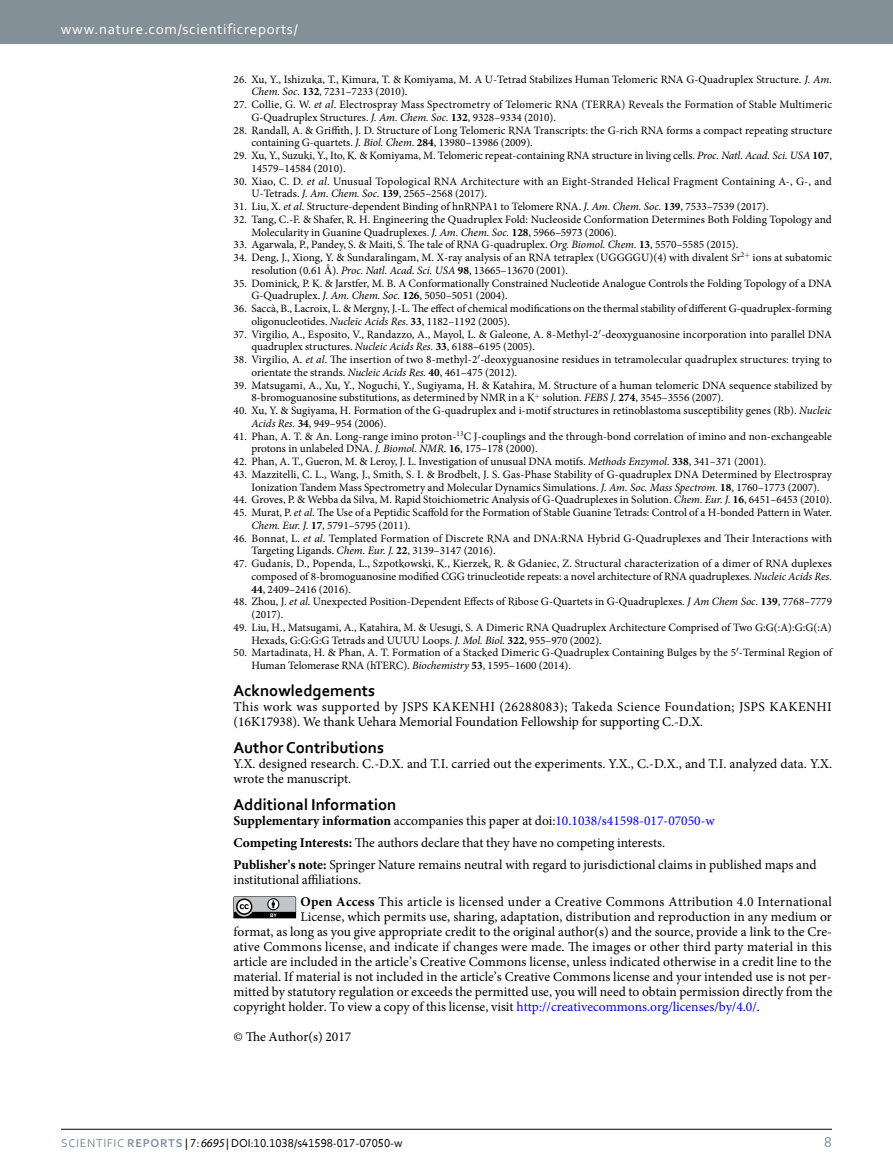
<style>
.page{position:relative;width:893px;height:1174px;background:#fff}
.page>*{position:absolute;margin:0;border:0;box-sizing:border-box;transform-origin:0 0}
.t1{font:700 16.5px "Corbel";color:#000}
.t2{font:15px "Corbel 2";letter-spacing:.045em;color:#fff}
.t3{font:15px "Corbel 2";color:#839097}
.t4{font:13.5px/15px "Minion Pro";color:#000}
.t5{font:13.5px/21.8px "Minion Pro";letter-spacing:.02em;color:#000}
.t6{font:12px "Corbel";color:#000}
.t7{font:11.25px/12.8px "Minion Pro";color:#000}
.s1{font-style:italic}
.s2{font-weight:700}
.s3{font-family:"STIX General"}
.s4{color:#00f}
.s5{font-family:"Corbel 2";color:#839097}
.s6{font-family:"Corbel Bold 2";color:#839097}
.s7{font-family:"Myriad Pro";font-style:italic}
</style>
<div class="page">
<div style="left:0;top:0;width:893px;height:43px;background:#839097"></div>
<hr style="left:61px;top:1129px;width:771px;height:1px;background:#000">
<svg style="left:233px;top:896px;width:63px;height:22px"></svg>
<h2 class="t2" style="left:61px;top:19px;width:238px">www.nature.com/scientificreports/</h2>
<p class="t7" style="left:251px;top:73px;width:582px;text-indent:-18px">26. Xu, Y., Ishizuka, T., Kimura, T. &amp; Komiyama, M. A U-Tetrad Stabilizes Human Telomeric RNA G-Quadruplex Structure. <span class="s1">J. Am.<br>Chem. Soc.</span> <span class="s2">132</span>, 7231–7233 (2010).</p>
<p class="t7" style="left:251px;top:98px;width:582px;text-indent:-18px">27. Collie, G. W. <span class="s1">et al</span>. Electrospray Mass Spectrometry of Telomeric RNA (TERRA) Reveals the Formation of Stable Multimeric<br>G-Quadruplex Structures. <span class="s1">J. Am. Chem. Soc.</span> <span class="s2">132</span>, 9328–9334 (2010).</p>
<p class="t7" style="left:251px;top:124px;width:582px;text-indent:-18px">28. Randall, A. &amp; Griffith, J. D. Structure of Long Telomeric RNA Transcripts: the G-rich RNA forms a compact repeating structure containing G-quartets. <span class="s1">J. Biol. Chem.</span> <span class="s2">284</span>, 13980–13986 (2009).</p>
<p class="t7" style="left:251px;top:149px;width:582px;text-indent:-18px">29. Xu, Y., Suzuki, Y., Ito, K. &amp; Komiyama, M. Telomeric repeat-containing RNA structure in living cells. <span class="s1">Proc. Natl. Acad. Sci. USA</span> <span class="s2">107</span>,<br>14579–14584 (2010).</p>
<p class="t7" style="left:251px;top:175px;width:582px;text-indent:-18px">30. Xiao, C. D. <span class="s1">et al</span>. Unusual Topological RNA Architecture with an Eight-Stranded Helical Fragment Containing A-, G-, and<br>U-Tetrads. <span class="s1">J. Am. Chem. Soc.</span> <span class="s2">139</span>, 2565–2568 (2017).</p>
<p class="t7" style="left:234px;top:200px;width:537px">31. Liu, X. <span class="s1">et al</span>. Structure-dependent Binding of hnRNPA1 to Telomere RNA. <span class="s1">J. Am. Chem. Soc.</span> <span class="s2">139</span>, 7533–7539 (2017).</p>
<p class="t7" style="left:251px;top:213px;width:582px;text-indent:-18px">32. Tang, C.-F. &amp; Shafer, R. H. Engineering the Quadruplex Fold: Nucleoside Conformation Determines Both Folding Topology and<br>Molecularity in Guanine Quadruplexes. <span class="s1">J. Am. Chem. Soc.</span> <span class="s2">128</span>, 5966–5973 (2006).</p>
<p class="t7" style="left:234px;top:238px;width:506px">33. Agarwala, P., Pandey, S. &amp; Maiti, S. The tale of RNA G-quadruplex. <span class="s1">Org. Biomol. Chem.</span> <span class="s2">13</span>, 5570–5585 (2015).</p>
<p class="t7" style="left:251px;top:251px;width:582px;text-indent:-18px">34. Deng, J., Xiong, Y. &amp; Sundaralingam, M. X-ray analysis of an RNA tetraplex (UGGGGU)(4) with divalent Sr<sup>2</sup> ions at subatomic resolution (0.61 <span class="s3">Å</span>). <span class="s1">Proc. Natl. Acad. Sci. USA</span> <span class="s2">98</span>, 13665–13670 (2001).</p>
<p class="t7" style="left:251px;top:277px;width:582px;text-indent:-18px">35. Dominick, P. K. &amp; Jarstfer, M. B. A Conformationally Constrained Nucleotide Analogue Controls the Folding Topology of a DNA<br>G-Quadruplex. <span class="s1">J. Am. Chem. Soc.</span> <span class="s2">126</span>, 5050–5051 (2004).</p>
<p class="t7" style="left:251px;top:302px;width:582px;text-indent:-18px">36. Saccà, B., Lacroix, L. &amp; Mergny, J.-L. The effect of chemical modifications on the thermal stability of different G-quadruplex-forming oligonucleotides. <span class="s1">Nucleic Acids Res.</span> <span class="s2">33</span>, 1182–1192 (2005).</p>
<p class="t7" style="left:251px;top:328px;width:582px;text-indent:-18px">37. Virgilio, A., Esposito, V., Randazzo, A., Mayol, L. &amp; Galeone, A. 8-Methyl-2 -deoxyguanosine incorporation into parallel DNA quadruplex structures. <span class="s1">Nucleic Acids Res.</span> <span class="s2">33</span>, 6188–6195 (2005).</p>
<p class="t7" style="left:251px;top:353px;width:582px;text-indent:-18px">38. Virgilio, A. <span class="s1">et al</span>. The insertion of two 8-methyl-2 -deoxyguanosine residues in tetramolecular quadruplex structures: trying to orientate the strands. <span class="s1">Nucleic Acids Res.</span> <span class="s2">40</span>, 461–475 (2012).</p>
<p class="t7" style="left:251px;top:379px;width:582px;text-indent:-18px">39. Matsugami, A., Xu, Y., Noguchi, Y., Sugiyama, H. &amp; Katahira, M. Structure of a human telomeric DNA sequence stabilized by<br>8-bromoguanosine substitutions, as determined by NMR in a K solution. <span class="s1">FEBS J.</span> <span class="s2">274</span>, 3545–3556 (2007).</p>
<p class="t7" style="left:251px;top:404px;width:582px;text-indent:-18px">40. Xu, Y. &amp; Sugiyama, H. Formation of the G-quadruplex and i-motif structures in retinoblastoma susceptibility genes (Rb). <span class="s1">Nucleic<br>Acids Res.</span> <span class="s2">34</span>, 949–954 (2006).</p>
<p class="t7" style="left:251px;top:430px;width:582px;text-indent:-18px">41. Phan, A. T. &amp; An. Long-range imino proton-<sup>13</sup>C J-couplings and the through-bond correlation of imino and non-exchangeable protons in unlabeled DNA. <span class="s1">J. Biomol. NMR.</span> <span class="s2">16</span>, 175–178 (2000).</p>
<p class="t7" style="left:234px;top:455px;width:534px">42. Phan, A. T., Gueron, M. &amp; Leroy, J. L. Investigation of unusual DNA motifs. <span class="s1">Methods Enzymol.</span> <span class="s2">338</span>, 341–371 (2001).</p>
<p class="t7" style="left:234px;top:468px;width:600px;text-align:center">43. Mazzitelli, C. L., Wang, J., Smith, S. I. &amp; Brodbelt, J. S. Gas-Phase Stability of G-quadruplex DNA Determined by Electrospray<br>Ionization Tandem Mass Spectrometry and Molecular Dynamics Simulations. <span class="s1">J. Am. Soc. Mass Spectrom.</span> <span class="s2">18</span>, 1760–1773 (2007).</p>
<p class="t7" style="left:234px;top:493px;width:600px">44. Groves, P. &amp; Webba da Silva, M. Rapid Stoichiometric Analysis of G-Quadruplexes in Solution. <span class="s1">Chem. Eur. J.</span> <span class="s2">16</span>, 6451–6453 (2010).</p>
<p class="t7" style="left:251px;top:506px;width:582px;text-indent:-18px">45. Murat, P. <span class="s1">et al</span>. The Use of a Peptidic Scaffold for the Formation of Stable Guanine Tetrads: Control of a H-bonded Pattern in Water.<br><span class="s1">Chem. Eur. J.</span> <span class="s2">17</span>, 5791–5795 (2011).</p>
<p class="t7" style="left:251px;top:532px;width:582px;text-indent:-18px">46. Bonnat, L. <span class="s1">et al</span>. Templated Formation of Discrete RNA and DNA:RNA Hybrid G-Quadruplexes and Their Interactions with<br>Targeting Ligands. <span class="s1">Chem. Eur. J.</span> <span class="s2">22</span>, 3139–3147 (2016).</p>
<p class="t7" style="left:251px;top:557px;width:582px;text-align:justify;text-indent:-18px">47. Gudanis, D., Popenda, L., Szpotkowski, K., Kierzek, R. &amp; Gdaniec, Z. Structural characterization of a dimer of RNA duplexes composed of 8-bromoguanosine modified CGG trinucleotide repeats: a novel architecture of RNA quadruplexes. <span class="s1">Nucleic Acids Res.<br></span><span class="s2">44</span>, 2409–2416 (2016).</p>
<p class="t7" style="left:251px;top:595px;width:582px;text-indent:-18px">48. Zhou, J. <span class="s1">et al</span>. Unexpected Position-Dependent Effects of Ribose G-Quartets in G-Quadruplexes. <span class="s1">J Am Chem Soc</span>. <span class="s2">139</span>, 7768–7779 (2017).</p>
<p class="t7" style="left:251px;top:621px;width:582px;text-indent:-18px">49. Liu, H., Matsugami, A., Katahira, M. &amp; Uesugi, S. A Dimeric RNA Quadruplex Architecture Comprised of Two G:G(:A):G:G(:A)<br>Hexads, G:G:G:G Tetrads and UUUU Loops. <span class="s1">J. Mol. Biol.</span> <span class="s2">322</span>, 955–970 (2002).</p>
<p class="t7" style="left:251px;top:646px;width:582px;text-indent:-18px">50. Martadinata, H. &amp; Phan, A. T. Formation of a Stacked Dimeric G-Quadruplex Containing Bulges by the 5 -Terminal Region of<br>Human Telomerase RNA (hTERC). <span class="s1">Biochemistry</span> <span class="s2">53</span>, 1595–1600 (2014).</p>
<h1 class="t1" style="left:233px;top:680px;width:143px">Acknowledgements</h1>
<p class="t4" style="left:233px;top:699px;width:600px">This work was supported by JSPS KAKENHI (26288083); Takeda Science Foundation; JSPS KAKENHI (16K17938). We thank Uehara Memorial Foundation Fellowship for supporting C.-D.X.</p>
<h1 class="t1" style="left:233px;top:737px;width:152px">Author Contributions</h1>
<p class="t4" style="left:233px;top:756px;width:600px">Y.X. designed research. C.-D.X. and T.I. carried out the experiments. Y.X., C.-D.X., and T.I. analyzed data. Y.X. wrote the manuscript.</p>
<h1 class="t1" style="left:233px;top:794px;width:164px">Additional Information</h1>
<p class="t4" style="left:233px;top:810px;width:584px;line-height:21.8px"><span class="s2">Supplementary information</span> accompanies this paper at doi:<span class="s4">10.1038/s41598-017-07050-w<br></span><span class="s2">Competing Interests:</span> The authors declare that they have no competing interests.<br><span class="s2">Publisher's note:</span> Springer Nature remains neutral with regard to jurisdictional claims in published maps and</p>
<p class="t5" style="left:301px;top:868px;width:533px;text-indent:-67px">institutional affiliations.<br><span class="s2">Open Access</span> This article is licensed under a Creative Commons Attribution 4.0 International</p>
<p class="t4" style="left:233px;top:909px;width:601px;text-align:justify;text-indent:67px">License, which permits use, sharing, adaptation, distribution and reproduction in any medium or format, as long as you give appropriate credit to the original author(s) and the source, provide a link to the Cre&shy;ative Commons license, and indicate if changes were made. The images or other third party material in this article are included in the article’s Creative Commons license, unless indicated otherwise in a credit line to the material. If material is not included in the article’s Creative Commons license and your intended use is not per&shy;mitted by statutory regulation or exceeds the permitted use, you will need to obtain permission directly from the copyright holder. To view a copy of this license, visit <span class="s4">http://creativecommons.org/licenses/by/4.0/</span>.</p>
<p class="t4" style="left:233px;top:1028px;width:119px">© The Author(s) 2017</p>
<p class="t6" style="left:61px;top:1135px;width:343px"><span class="s5">Scientific</span> <span class="s6">REPORTS</span> | 7: <span class="s7">6695</span> | DOI:10.1038/s41598-017-07050-w</p>
<h2 class="t3" style="left:824px;top:1132px;width:9px">8</h2>
</div>
